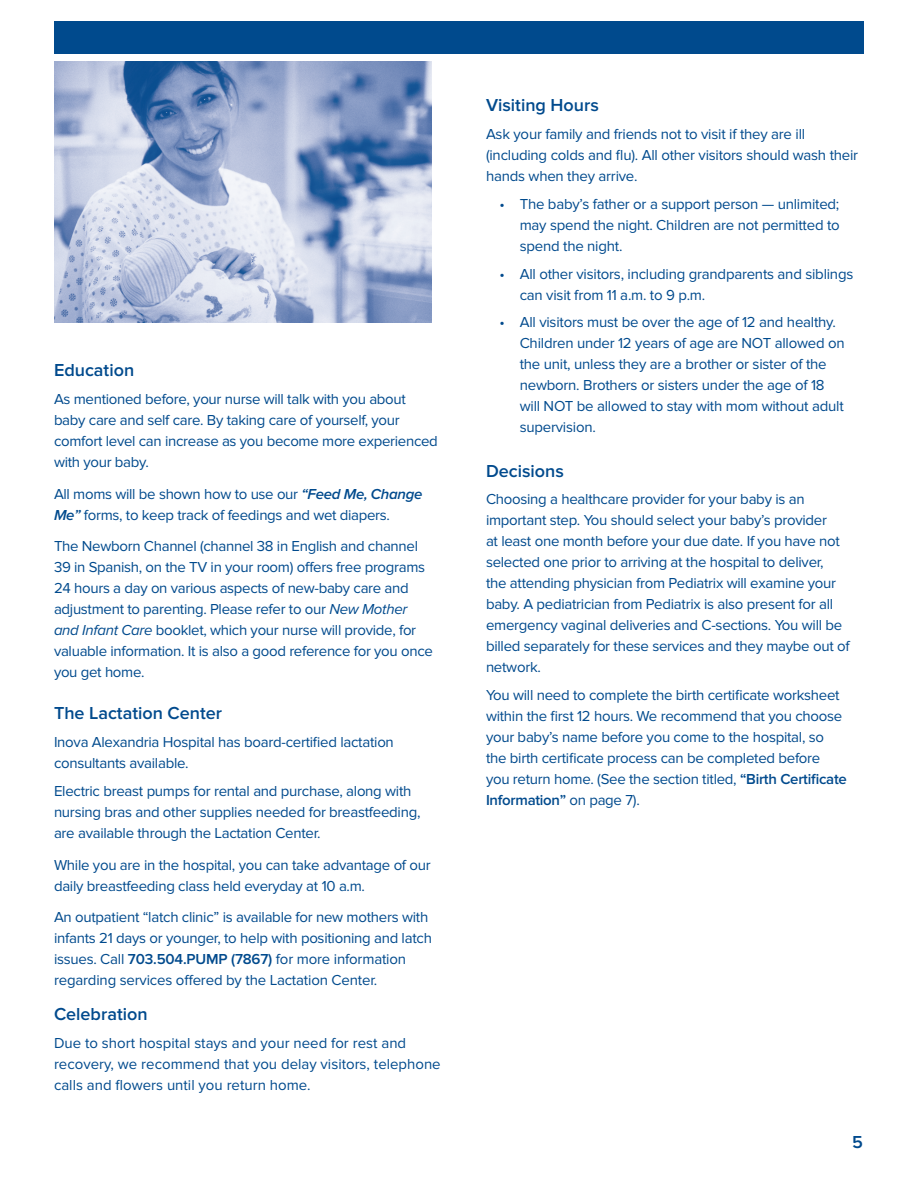
<style>
.page{position:relative;width:918px;height:1188px;background:#fff}
.page>*{position:absolute;margin:0;border:0;box-sizing:border-box;transform-origin:0 0}
.t1{font:600 18px "Proxima Nova";color:#004a8d}
.t2{font:15px/21px "Proxima Nova";letter-spacing:-.02em;color:#004a8d}
.t3{font:15px/21px "Proxima Nova";color:#004a8d}
.s1{font-weight:600;font-style:italic}
.s2{font-style:italic}
.s3{font-weight:600}
</style>
<div class="page">
<div style="left:54px;top:22px;width:810px;height:32px;background:#004a8d"></div>
<img style="left:54px;top:61px;width:378px;height:262px">
<p class="t1" style="left:54px;top:360px;width:82px">Education</p>
<p class="t2" style="left:54px;top:389px;width:385px">As mentioned before, your nurse will talk with you about baby care and self care. By taking care of yourself, your comfort level can increase as you become more experienced with your baby.</p>
<p class="t2" style="left:54px;top:483px;width:370px">All moms will be shown how to use our <span class="s1">“Feed Me, Change<br>Me”</span> forms, to keep track of feedings and wet diapers.</p>
<p class="t2" style="left:54px;top:536px;width:380px">The Newborn Channel (channel 38 in English and channel 39 in Spanish, on the TV in your room) offers free programs 24 hours a day on various aspects of new-baby care and adjustment to parenting. Please refer to our <span class="s2">New Mother and Infant Care</span> booklet, which your nurse will provide, for valuable information. It is also a good reference for you once you get home.</p>
<p class="t1" style="left:54px;top:703px;width:170px">The Lactation Center</p>
<p class="t2" style="left:54px;top:732px;width:341px">Inova Alexandria Hospital has board-certified lactation consultants available.</p>
<p class="t2" style="left:54px;top:781px;width:368px">Electric breast pumps for rental and purchase, along with nursing bras and other supplies needed for breastfeeding, are available through the Lactation Center.</p>
<p class="t2" style="left:54px;top:854px;width:378px">While you are in the hospital, you can take advantage of our daily breastfeeding class held everyday at 10 a.m.</p>
<p class="t2" style="left:54px;top:907px;width:379px">An outpatient “latch clinic” is available for new mothers with infants 21 days or younger, to help with positioning and latch issues. Call <span class="s3">703.504.PUMP (7867)</span> for more information regarding services offered by the Lactation Center.</p>
<p class="t1" style="left:54px;top:1004px;width:95px">Celebration</p>
<p class="t3" style="left:54px;top:1033px;width:388px">Due to short hospital stays and your need for rest and recovery, we recommend that you delay visitors, telephone calls and flowers until you return home.</p>
<p class="t1" style="left:486px;top:95px;width:114px">Visiting Hours</p>
<p class="t2" style="left:486px;top:124px;width:374px">Ask your family and friends not to visit if they are ill (including colds and flu). All other visitors should wash their hands when they arrive.</p>
<p class="t2" style="left:520px;top:194px;width:322px;text-align:justify;text-indent:-20px">• The baby’s father or a support person — unlimited; may spend the night. Children are not permitted to spend the night.</p>
<p class="t2" style="left:520px;top:263px;width:335px;text-indent:-20px">• All other visitors, including grandparents and siblings can visit from 11 a.m. to 9 p.m.</p>
<p class="t2" style="left:520px;top:312px;width:327px;text-indent:-20px">• All visitors must be over the age of 12 and healthy.<br>Children under 12 years of age are NOT allowed on the unit, unless they are a brother or sister of the newborn. Brothers or sisters under the age of 18 will NOT be allowed to stay with mom without adult supervision.</p>
<p class="t1" style="left:486px;top:460px;width:79px">Decisions</p>
<p class="t2" style="left:486px;top:489px;width:365px">Choosing a healthcare provider for your baby is an important step. You should select your baby’s provider<br>at least one month before your due date. If you have not selected one prior to arriving at the hospital to deliver,<br>the attending physician from Pediatrix will examine your baby. A pediatrician from Pediatrix is also present for all emergency vaginal deliveries and C-sections. You will be billed separately for these services and they maybe out of network.</p>
<p class="t2" style="left:486px;top:685px;width:362px">You will need to complete the birth certificate worksheet within the first 12 hours. We recommend that you choose your baby’s name before you come to the hospital, so the birth certificate process can be completed before you return home. (See the section titled, <span class="s3">“Birth Certificate Information”</span> on page 7).</p>
<p class="t1" style="left:852px;top:1132px;width:12px">5</p>
</div>
